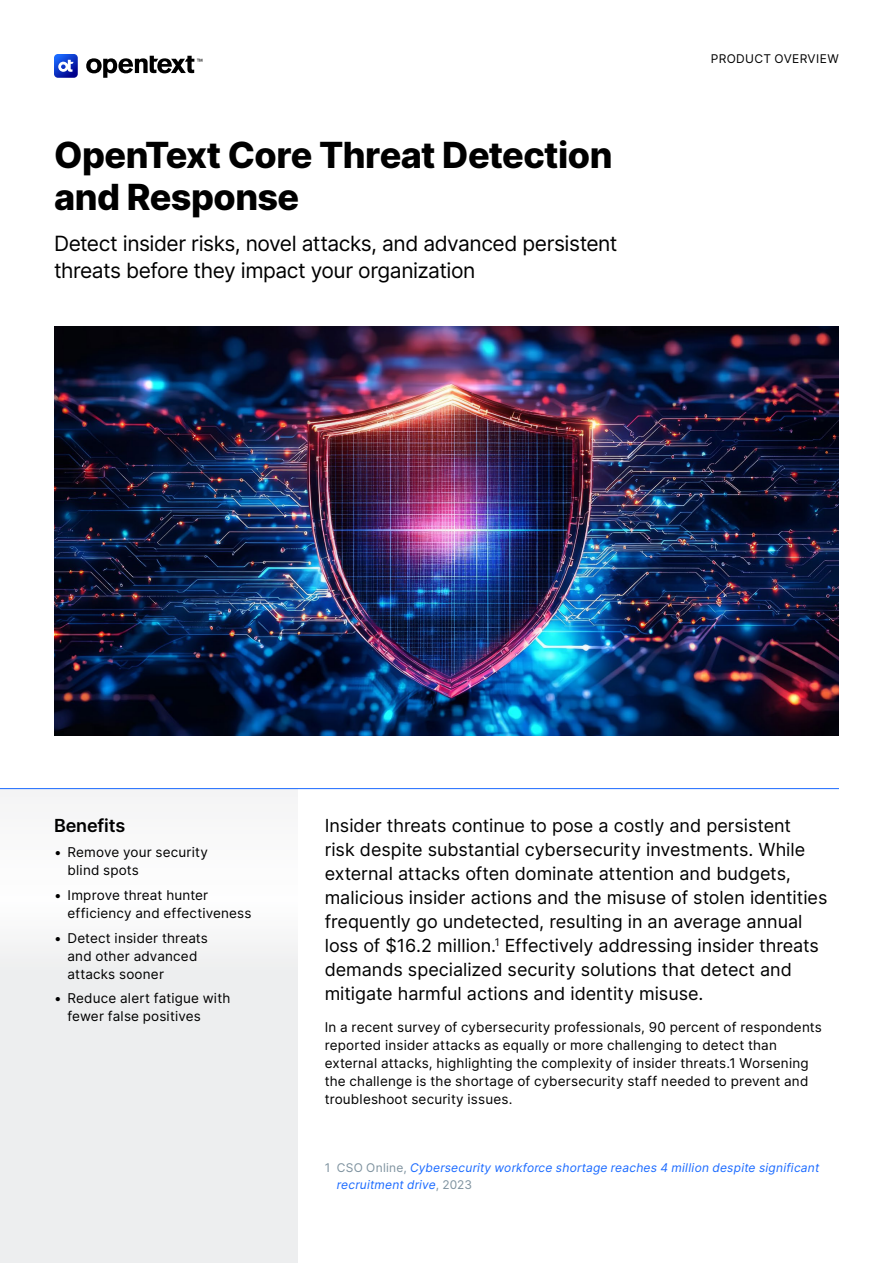
<style>
.page{position:relative;width:893px;height:1263px;background:#fff}
.page>*{position:absolute;margin:0;border:0;box-sizing:border-box;transform-origin:0 0}
.H1_Title{font:800 36px/42px "Inter";letter-spacing:-.015em;color:#000}
.Subhead{font:21px/27px "Inter";letter-spacing:-.02em;color:#000}
.Intro{font:18px/24px "Inter";color:#000}
.H3_Heading{font:600 18px "Inter";letter-spacing:-.01em;color:#000}
.Body{font:13.5px/18px "Inter";letter-spacing:.015em;color:#000}
.Footnote{font:italic 12px/16.5px "Inter";letter-spacing:.015em;color:#1a6aff}
.t1{font:12px "Inter";letter-spacing:.03em;color:#000}
.s1{font-style:normal;color:#7e929f}
</style>
<div class="page">
<svg style="left:86px;top:56px;width:116px;height:22px"></svg>
<svg style="left:54px;top:54px;width:24px;height:24px"></svg>
<svg style="left:0;top:789px;width:298px;height:474px"></svg>
<hr style="left:0;top:788px;width:839px;height:1px;background:#1a6aff">
<img style="left:54px;top:327px;width:785px;height:408px">
<h1 class="H1_Title" style="left:54px;top:133px;width:560px">OpenText Core Threat Detection and Response</h1>
<p class="Subhead" style="left:54px;top:229px;width:565px">Detect insider risks, novel attacks, and advanced persistent threats before they impact your organization</p>
<p class="t1" style="left:711px;top:50px;width:130px">PRODUCT OVERVIEW</p>
<h3 class="H3_Heading" style="left:54px;top:812px;width:73px">Benefits</h3>
<p class="Body" style="left:68px;top:843px;width:142px;text-indent:-14px">• Remove your security blind spots</p>
<p class="Body" style="left:68px;top:885px;width:186px;text-indent:-14px">• Improve threat hunter efficiency and effectiveness</p>
<p class="Body" style="left:68px;top:928px;width:142px;text-indent:-14px">• Detect insider threats and other advanced attacks sooner</p>
<p class="Body" style="left:68px;top:989px;width:164px;text-indent:-14px">• Reduce alert fatigue with fewer false positives</p>
<p class="Intro" style="left:325px;top:813px;width:504px">Insider threats continue to pose a costly and persistent<br>risk despite substantial cybersecurity investments. While external attacks often dominate attention and budgets, malicious insider actions and the misuse of stolen identities frequently go undetected, resulting in an average annual loss of $16.2 million.<sup>1</sup> Effectively addressing insider threats demands specialized security solutions that detect and mitigate harmful actions and identity misuse.</p>
<p class="Body" style="left:325px;top:1017px;width:499px">In a recent survey of cybersecurity professionals, 90 percent of respondents reported insider attacks as equally or more challenging to detect than external attacks, highlighting the complexity of insider threats.1 Worsening the challenge is the shortage of cybersecurity staff needed to prevent and troubleshoot security issues.</p>
<p class="Footnote" style="left:337px;top:1159px;width:484px;text-indent:-12px"><span class="s1">1 CSO Online,</span> Cybersecurity workforce shortage reaches 4 million despite significant recruitment drive<span class="s1">, 2023</span></p>
</div>
